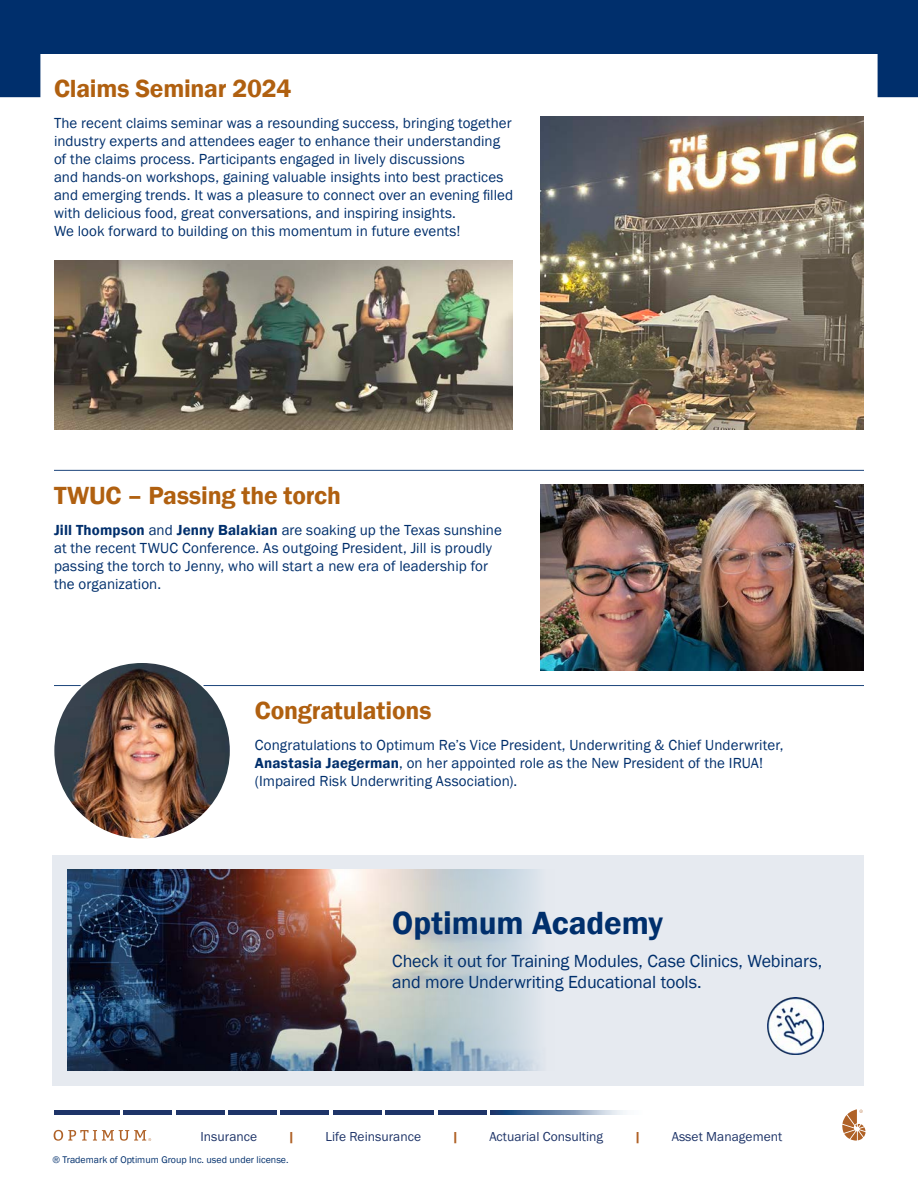
<style>
.page{position:relative;width:918px;height:1188px;background:#fff}
.page>*{position:absolute;margin:0;border:0;box-sizing:border-box;transform-origin:0 0}
.Sous-titre_Demi_bleu{font:600 33px "Franklin Gothic";letter-spacing:-.005em;color:#002f6c}
.t1{font:600 25.5px "Franklin Gothic";letter-spacing:-.01em;color:#b06010}
.Sous-titre_Demi_bleu-2{font:18px/20.2px "Franklin Gothic";letter-spacing:-.01em;color:#002f6c}
.t2{font:15px/18px "Franklin Gothic";letter-spacing:.005em;color:#002f6c}
.t3{font:13.5px "Franklin Gothic";letter-spacing:.005em;color:#1e3468}
.t4{font:italic 600 13.5px "Franklin Gothic";color:#af6126}
.t5{font:9.9px "Franklin Gothic";color:#002f6c}
.s1{font-weight:600}
</style>
<div class="page">
<svg style="left:842px;top:1109px;width:24px;height:32px"></svg>
<svg style="left:54px;top:1130px;width:97px;height:11px"></svg>
<hr style="left:54px;top:1111px;width:65px;height:4px;background:#1e3468">
<hr style="left:123px;top:1111px;width:49px;height:4px;background:#1e3468">
<hr style="left:176px;top:1111px;width:48px;height:4px;background:#1e3468">
<hr style="left:228px;top:1111px;width:49px;height:4px;background:#1e3468">
<hr style="left:281px;top:1111px;width:48px;height:4px;background:#1e3468">
<hr style="left:333px;top:1111px;width:49px;height:4px;background:#1e3468">
<hr style="left:386px;top:1111px;width:48px;height:4px;background:#1e3468">
<hr style="left:438px;top:1111px;width:49px;height:4px;background:#1e3468">
<img style="left:491px;top:1111px;width:135px;height:4px">
<svg style="left:0;top:0;width:918px;height:97px;fill:#002f6c"></svg>
<img style="left:540px;top:485px;width:324px;height:185px">
<hr style="left:54px;top:470px;width:810px;height:1px;background:#002f6c">
<hr style="left:54px;top:685px;width:810px;height:1px;background:#002f6c">
<img style="left:540px;top:116px;width:324px;height:314px">
<img style="left:54px;top:260px;width:459px;height:170px">
<div style="left:52px;top:855px;width:812px;height:231px;background:#e6eaf0"></div>
<img style="left:68px;top:870px;width:472px;height:200px">
<img style="left:767px;top:997px;width:57px;height:57px">
<img style="left:53px;top:662px;width:178px;height:177px;border-radius:89px">
<p class="t1" style="left:54px;top:73px;width:239px">Claims Seminar 2024</p>
<p class="t2" style="left:54px;top:115px;width:461px">The recent claims seminar was a resounding success, bringing together industry experts and attendees eager to enhance their understanding of the claims process. Participants engaged in lively discussions<br>and hands-on workshops, gaining valuable insights into best practices and emerging trends. It was a pleasure to connect over an evening filled with delicious food, great conversations, and inspiring insights.<br>We look forward to building on this momentum in future events!</p>
<p class="t1" style="left:54px;top:480px;width:289px">TWUC – Passing the torch</p>
<p class="t2" style="left:54px;top:521px;width:449px"><span class="s1">Jill Thompson</span> and <span class="s1">Jenny Balakian</span> are soaking up the Texas sunshine at the recent TWUC Conference. As outgoing President, Jill is proudly passing the torch to Jenny, who will start a new era of leadership for the organization.</p>
<p class="t1" style="left:255px;top:695px;width:178px">Congratulations</p>
<p class="t2" style="left:255px;top:736px;width:530px">Congratulations to Optimum Re’s Vice President, Underwriting &amp; Chief Underwriter,<br><span class="s1">Anastasia Jaegerman</span>, on her appointed role as the New President of the IRUA! (Impaired Risk Underwriting Association).</p>
<p class="Sous-titre_Demi_bleu" style="left:392px;top:902px;width:272px">Optimum Academy</p>
<p class="Sous-titre_Demi_bleu-2" style="left:392px;top:952px;width:431px">Check it out for Training Modules, Case Clinics, Webinars, and more Underwriting Educational tools.</p>
<p class="t3" style="left:200px;top:1128px;width:58px">Insurance</p>
<p class="t4" style="left:288px;top:1127px;width:8px">|</p>
<p class="t3" style="left:326px;top:1128px;width:97px">Life Reinsurance</p>
<p class="t4" style="left:452px;top:1127px;width:8px">|</p>
<p class="t3" style="left:489px;top:1128px;width:115px">Actuarial Consulting</p>
<p class="t4" style="left:634px;top:1127px;width:8px">|</p>
<p class="t3" style="left:672px;top:1128px;width:112px">Asset Management</p>
<p class="t5" style="left:52px;top:1154px;width:238px">® Trademark of Optimum Group Inc. used under license.</p>
</div>
